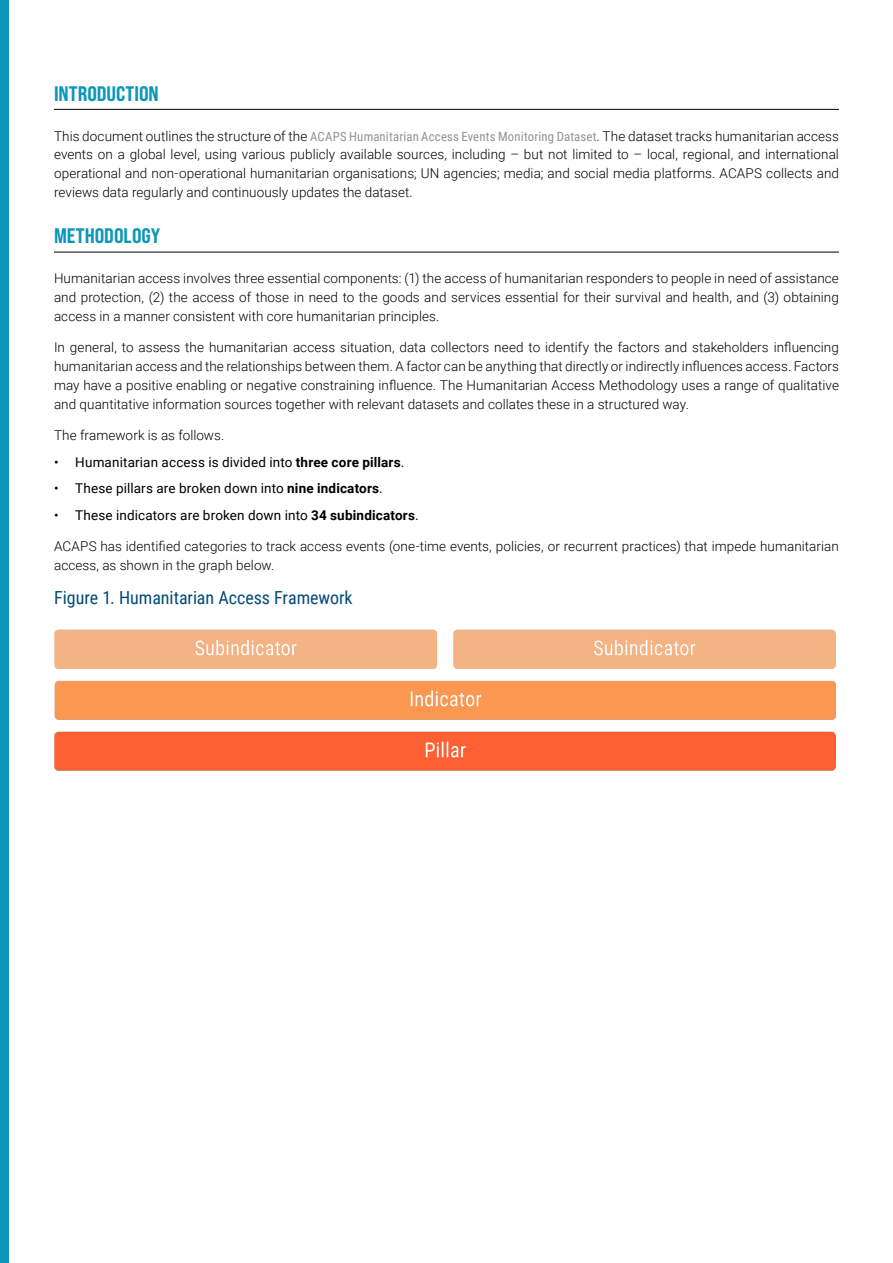
<style>
.page{position:relative;width:893px;height:1263px;background:#fff}
.page>*{position:absolute;margin:0;border:0;box-sizing:border-box;transform-origin:0 0}
.t1{font:21px "Bebas Neue Pro Semi Exp X Bold";letter-spacing:-.005em;color:#0c96ba}
.t2{font:18px "Roboto Condensed";color:#034b78}
.t3{font:300 13.5px/18.8px "Roboto";letter-spacing:.005em;color:#000;text-align:justify}
.t4{font:13.5px "Roboto";letter-spacing:.01em;color:#000}
.s1{font-family:"Roboto Condensed";font-weight:400;font-size:12.75px;color:#929292}
.s2{font-weight:700}
</style>
<div class="page">
<div style="left:0;top:0;width:9px;height:1263px;background:#0c96ba"></div>
<hr style="left:54px;top:109px;width:785px;height:1px;background:#000">
<hr style="left:54px;top:252px;width:785px;height:1px;background:#000">
<img style="left:54px;top:629px;width:781px;height:142px">
<h1 class="t1" style="left:54px;top:81px;width:106px">INTRODUCTION</h1>
<p class="t3" style="left:54px;top:126px;width:786px">This document outlines the structure of the <span class="s1">ACAPS Humanitarian Access Events Monitoring Dataset</span>. The dataset tracks humanitarian access events on a global level, using various publicly available sources, including – but not limited to – local, regional, and international operational and non-operational humanitarian organisations; UN agencies; media; and social media platforms. ACAPS collects and reviews data regularly and continuously updates the dataset.</p>
<h1 class="t1" style="left:54px;top:223px;width:108px">METHODOLOGY</h1>
<p class="t3" style="left:54px;top:269px;width:786px">Humanitarian access involves three essential components: (1) the access of humanitarian responders to people in need of assistance and protection, (2) the access of those in need to the goods and services essential for their survival and health, and (3) obtaining access in a manner consistent with core humanitarian principles.</p>
<p class="t3" style="left:54px;top:338px;width:786px">In general, to assess the humanitarian access situation, data collectors need to identify the factors and stakeholders influencing humanitarian access and the relationships between them. A factor can be anything that directly or indirectly influences access. Factors may have a positive enabling or negative constraining influence. The Humanitarian Access Methodology uses a range of qualitative and quantitative information sources together with relevant datasets and collates these in a structured way.</p>
<p class="t3" style="left:54px;top:425px;width:172px">The framework is as follows.</p>
<p class="t4" style="left:54px;top:452px;width:352px">• Humanitarian access is divided into <span class="s2">three core pillars</span>.</p>
<p class="t4" style="left:54px;top:479px;width:330px">• These pillars are broken down into <span class="s2">nine indicators</span>.</p>
<p class="t4" style="left:54px;top:505px;width:366px">• These indicators are broken down into <span class="s2">34 subindicators</span>.</p>
<p class="t3" style="left:54px;top:537px;width:786px">ACAPS has identified categories to track access events (one-time events, policies, or recurrent practices) that impede humanitarian access, as shown in the graph below.</p>
<h2 class="t2" style="left:54px;top:585px;width:300px">Figure 1. Humanitarian Access Framework</h2>
</div>
